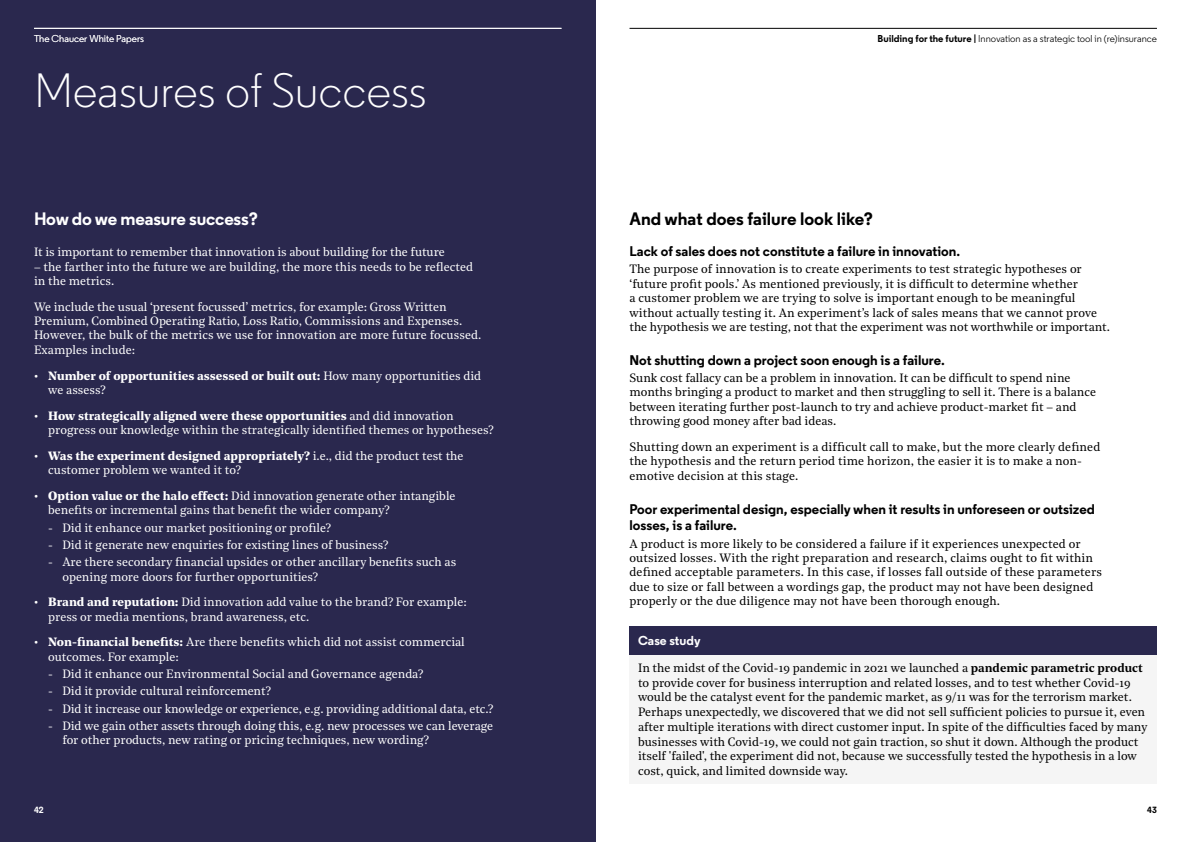
<style>
.page{position:relative;width:1191px;height:842px;background:#fff}
.page>*{position:absolute;margin:0;border:0;box-sizing:border-box;transform-origin:0 0}
.t1{font:300 48px "Regular";color:#fff}
.t2{font:700 18px "Regular";color:#000}
.t3{font:700 18px "Regular";letter-spacing:-.01em;color:#fff}
.t4{font:700 14px/16.8px "Regular";color:#000}
.t5{font:700 13px "Regular";color:#fff}
.t6{font:12px/14.4px "Noe Text";color:#000}
.t7{font:12px/14.4px "Noe Text";color:#fff}
.t8{font:700 12px/14.4px "Noe Text";color:#fff}
.t9{font:10px "Regular";color:#000}
.t10{font:10px "Regular";color:#fff}
.t11{font:700 9px "Regular";color:#000}
.t12{font:700 9px "Regular";color:#fff}
.s1{font-weight:700}
.s2{font-weight:400}
.s3{font-weight:600}
</style>
<div class="page">
<div style="left:0;top:0;width:595px;height:842px;background:#2a284e"></div>
<div style="left:629px;top:626px;width:528px;height:29px;background:#2a284e"></div>
<div style="left:629px;top:655px;width:528px;height:128px;background:#f5f5f5"></div>
<hr style="left:629px;top:28px;width:528px;height:1px;background:#000">
<hr style="left:34px;top:28px;width:527px;height:1px;background:#fff">
<p class="t10" style="left:34px;top:32px;width:112px">The Chaucer White Papers</p>
<p class="t9" style="left:877px;top:32px;width:281px"><span class="s1">Building for the future |</span> Innovation as a strategic tool in (re)insurance</p>
<h1 class="t1" style="left:34px;top:61px;width:394px">Measures of Success</h1>
<h2 class="t3" style="left:34px;top:207px;width:225px">How do we measure success?</h2>
<p class="t7" style="left:34px;top:244px;width:412px">It is important to remember that innovation is about building for the future</p>
<p class="t7" style="left:34px;top:258px;width:440px">– the farther into the future we are building, the more this needs to be reflected in the metrics.</p>
<p class="t7" style="left:34px;top:299px;width:449px">We include the usual ‘present focussed’ metrics, for example: Gross Written Premium, Combined Operating Ratio, Loss Ratio, Commissions and Expenses.<br>However, the bulk of the metrics we use for innovation are more future focussed.<br>Examples include:</p>
<p class="t8" style="left:48px;top:368px;width:434px;text-indent:-14px"><span class="s2">•</span> Number of opportunities assessed or built out: <span class="s2">How many opportunities did we assess?</span></p>
<p class="t7" style="left:48px;top:408px;width:447px;text-indent:-14px">• <span class="s1">How strategically aligned were these opportunities</span> and did innovation progress our knowledge within the strategically identified themes or hypotheses?</p>
<p class="t7" style="left:48px;top:448px;width:417px;text-indent:-14px">• <span class="s1">Was the experiment designed appropriately?</span> i.e., did the product test the customer problem we wanted it to?</p>
<p class="t7" style="left:48px;top:488px;width:409px;text-indent:-14px">• <span class="s1">Option value or the halo effect:</span> Did innovation generate other intangible benefits or incremental gains that benefit the wider company?</p>
<p class="t7" style="left:48px;top:520px;width:284px">- Did it enhance our market positioning or profile?</p>
<p class="t7" style="left:48px;top:537px;width:341px">- Did it generate new enquiries for existing lines of business?</p>
<p class="t7" style="left:62px;top:554px;width:395px;text-indent:-14px">- Are there secondary financial upsides or other ancillary benefits such as opening more doors for further opportunities?</p>
<p class="t7" style="left:48px;top:594px;width:420px;text-indent:-14px">• <span class="s1">Brand and reputation:</span> Did innovation add value to the brand? For example: press or media mentions, brand awareness, etc.</p>
<p class="t7" style="left:48px;top:634px;width:418px;text-indent:-14px">• <span class="s1">Non-financial benefits:</span> Are there benefits which did not assist commercial outcomes. For example:</p>
<p class="t7" style="left:48px;top:666px;width:376px">- Did it enhance our Environmental Social and Governance agenda?</p>
<p class="t7" style="left:48px;top:683px;width:224px">- Did it provide cultural reinforcement?</p>
<p class="t7" style="left:48px;top:700px;width:446px">- Did it increase our knowledge or experience, e.g. providing additional data, etc.?</p>
<p class="t7" style="left:62px;top:718px;width:432px;text-indent:-14px">- Did we gain other assets through doing this, e.g. new processes we can leverage for other products, new rating or pricing techniques, new wording?</p>
<h2 class="t2" style="left:629px;top:207px;width:245px">And what does failure look like?</h2>
<p class="t4" style="left:629px;top:243px;width:332px">Lack of sales does not constitute a failure in innovation.</p>
<p class="t6" style="left:629px;top:261px;width:482px">The purpose of innovation is to create experiments to test strategic hypotheses or ‘future profit pools.’ As mentioned previously, it is difficult to determine whether<br>a customer problem we are trying to solve is important enough to be meaningful without actually testing it. An experiment’s lack of sales means that we cannot prove the hypothesis we are testing, not that the experiment was not worthwhile or important.</p>
<p class="t4" style="left:629px;top:351px;width:317px">Not shutting down a project soon enough is a failure.</p>
<p class="t6" style="left:629px;top:370px;width:468px">Sunk cost fallacy can be a problem in innovation. It can be difficult to spend nine months bringing a product to market and then struggling to sell it. There is a balance between iterating further post-launch to try and achieve product-market fit – and throwing good money after bad ideas.</p>
<p class="t6" style="left:629px;top:439px;width:472px">Shutting down an experiment is a difficult call to make, but the more clearly defined the hypothesis and the return period time horizon, the easier it is to make a non&shy;emotive decision at this stage.</p>
<p class="t4" style="left:629px;top:500px;width:467px">Poor experimental design, especially when it results in unforeseen or outsized losses, is a failure.</p>
<p class="t6" style="left:629px;top:535px;width:474px">A product is more likely to be considered a failure if it experiences unexpected or outsized losses. With the right preparation and research, claims ought to fit within defined acceptable parameters. In this case, if losses fall outside of these parameters due to size or fall between a wordings gap, the product may not have been designed properly or the due diligence may not have been thorough enough.</p>
<p class="t5" style="left:638px;top:632px;width:64px">Case study</p>
<p class="t6" style="left:638px;top:660px;width:511px;line-height:14.7px">In the midst of the Covid-19 pandemic in 2021 we launched a <span class="s3">pandemic parametric product </span>to provide cover for business interruption and related losses, and to test whether Covid-19 would be the catalyst event for the pandemic market, as 9/11 was for the terrorism market.<br>Perhaps unexpectedly, we discovered that we did not sell sufficient policies to pursue it, even after multiple iterations with direct customer input. In spite of the difficulties faced by many businesses with Covid-19, we could not gain traction, so shut it down. Although the product itself 'failed', the experiment did not, because we successfully tested the hypothesis in a low cost, quick, and limited downside way.</p>
<p class="t12" style="left:34px;top:804px;width:11px">42</p>
<p class="t11" style="left:1147px;top:804px;width:11px">43</p>
</div>
